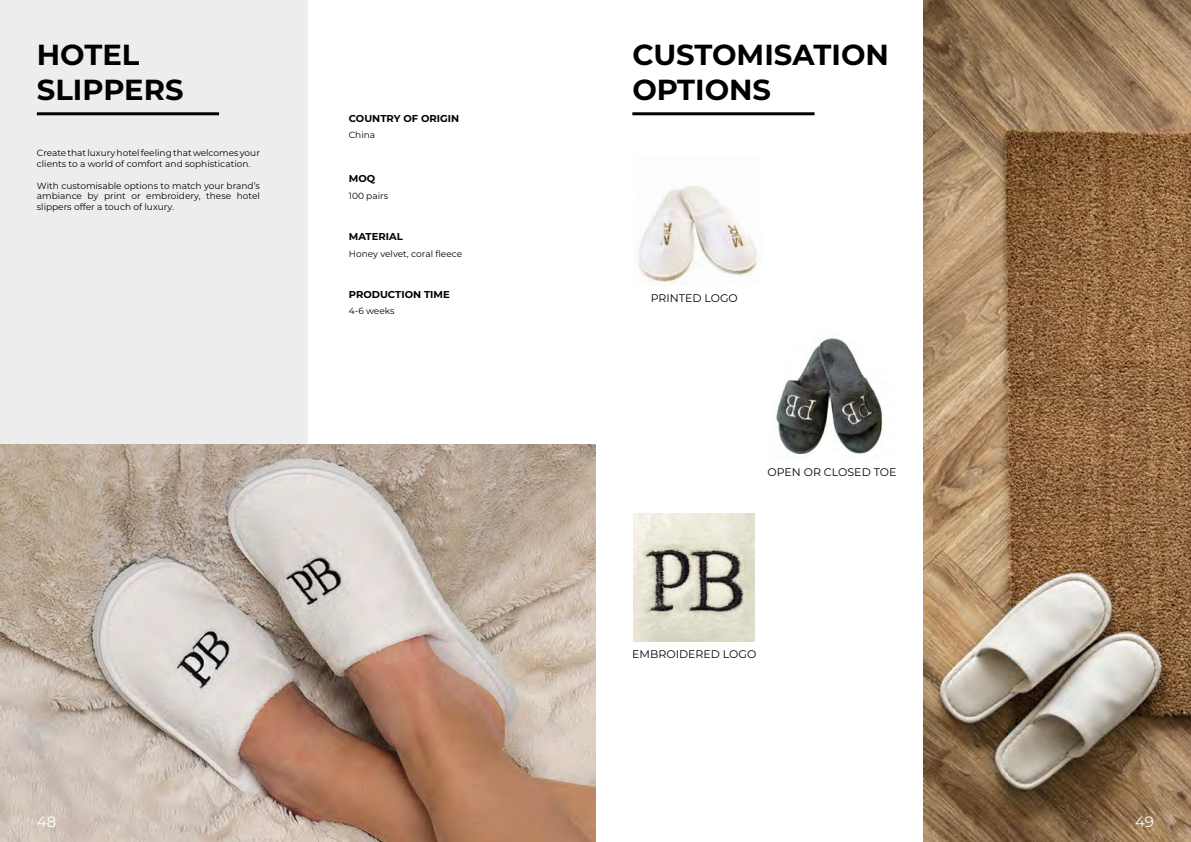
<style>
.page{position:relative;width:1191px;height:842px;background:#fff}
.page>*{position:absolute;margin:0;border:0;box-sizing:border-box;transform-origin:0 0}
.t1{font:700 29px/34.8px "Montserrat";color:#000}
.t2{font:15px "Montserrat";color:#fff}
.t3{font:11px "Montserrat";color:#000}
.t4{font:700 10px "Montserrat";color:#000}
.t5{font:9px/10.8px "Montserrat";color:#000}
</style>
<div class="page">
<img style="left:923px;top:0;width:268px;height:842px">
<hr style="left:632px;top:112px;width:182px;height:3px;background:#000">
<img style="left:633px;top:513px;width:122px;height:128px">
<img style="left:637px;top:185px;width:121px;height:98px">
<img style="left:776px;top:338px;width:108px;height:117px">
<div style="left:0;top:0;width:307px;height:444px;background:#ededed"></div>
<img style="left:0;top:444px;width:595px;height:398px">
<hr style="left:37px;top:112px;width:182px;height:3px;background:#000">
<h1 class="t1" style="left:37px;top:36px;width:148px">HOTEL<br>SLIPPERS</h1>
<p class="t5" style="left:37px;top:147px;width:225px">Create that luxury hotel feeling that welcomes your clients to a world of comfort and sophistication.</p>
<p class="t5" style="left:37px;top:180px;width:224px;text-align:justify">With customisable options to match your brand’s ambiance by print or embroidery, these hotel slippers offer a touch of luxury.</p>
<p class="t4" style="left:349px;top:111px;width:112px">COUNTRY OF ORIGIN</p>
<p class="t5" style="left:349px;top:130px;width:28px">China</p>
<p class="t4" style="left:349px;top:171px;width:28px">MOQ</p>
<p class="t5" style="left:349px;top:190px;width:41px">100 pairs</p>
<p class="t4" style="left:349px;top:230px;width:56px">MATERIAL</p>
<p class="t5" style="left:349px;top:248px;width:115px">Honey velvet, coral fleece</p>
<p class="t4" style="left:349px;top:287px;width:102px">PRODUCTION TIME</p>
<p class="t5" style="left:349px;top:305px;width:47px">4-6 weeks</p>
<h2 class="t2" style="left:37px;top:812px;width:21px">48</h2>
<h1 class="t1" style="left:632px;top:36px;width:258px">CUSTOMISATION<br>OPTIONS</h1>
<p class="t3" style="left:650px;top:291px;width:89px">PRINTED LOGO</p>
<p class="t3" style="left:767px;top:465px;width:131px">OPEN OR CLOSED TOE</p>
<p class="t3" style="left:632px;top:646px;width:126px">EMBROIDERED LOGO</p>
<h2 class="t2" style="left:1135px;top:812px;width:20px">49</h2>
</div>
